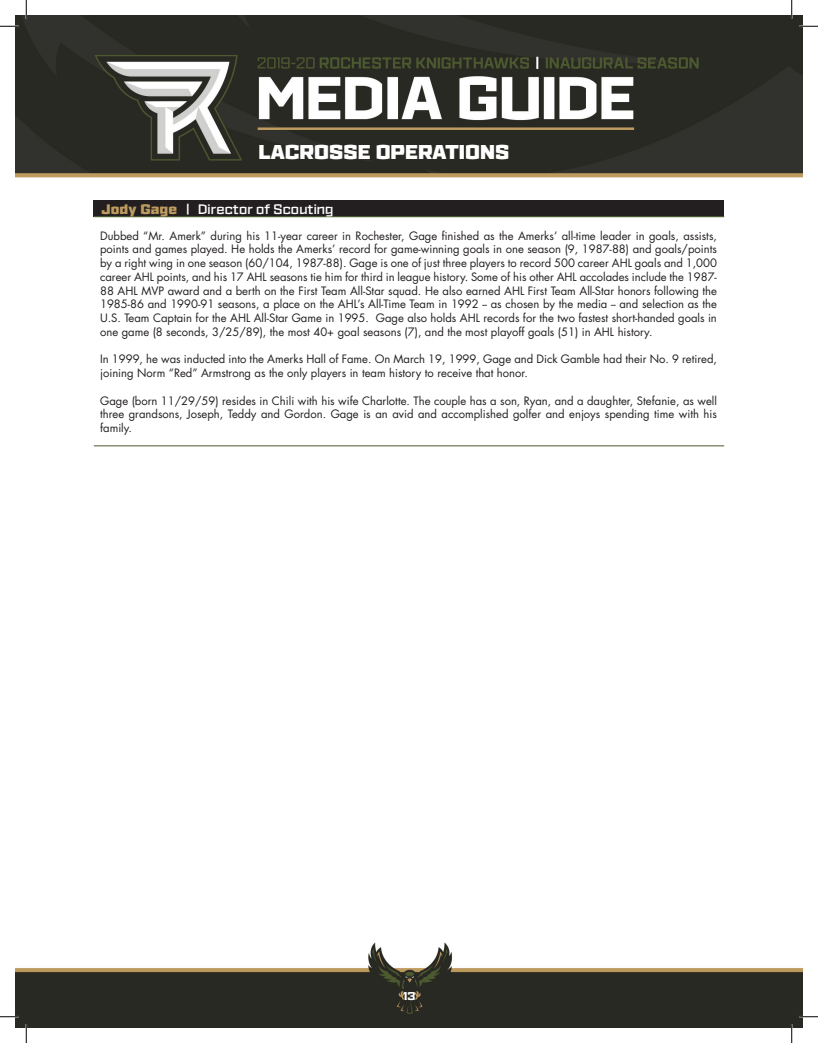
<style>
.page{position:relative;width:818px;height:1043px;background:#fff}
.page>*{position:absolute;margin:0;border:0;box-sizing:border-box;transform-origin:0 0}
.t1{font:900 20px "Ironstrike";color:#fff}
.t2{font:600 13.75px "Ironstrike";letter-spacing:.01em;color:#fff}
.t3{font:11.25px/13.8px "Futura Std";color:#231f20;text-align:justify}
.t4{font:800 11.25px "Ironstrike";color:#fff}
.s1{font-weight:900;color:#be9b5f}
</style>
<div class="page">
<img style="left:15px;top:15px;width:787px;height:1012px">
<div style="left:94px;top:200px;width:630px;height:16px;background:#231f20"></div>
<hr style="left:94px;top:216px;width:630px;height:1px;background:#4c5a30">
<hr style="left:258px;top:127px;width:376px;height:3px;background:#be9b5f">
<hr style="left:94px;top:445px;width:630px;height:1px;background:#4c5a30">
<svg style="left:0;top:25px;width:19px;height:2px"></svg>
<svg style="left:799px;top:25px;width:19px;height:2px"></svg>
<svg style="left:0;top:1015px;width:19px;height:2px"></svg>
<svg style="left:799px;top:1015px;width:19px;height:2px"></svg>
<svg style="left:25px;top:0;width:2px;height:19px"></svg>
<svg style="left:25px;top:1024px;width:2px;height:18px"></svg>
<svg style="left:790px;top:0;width:2px;height:19px"></svg>
<svg style="left:790px;top:1024px;width:2px;height:18px"></svg>
<h1 class="t1" style="left:258px;top:139px;width:252px">LACROSSE OPERATIONS</h1>
<p class="t2" style="left:101px;top:201px;width:233px"><span class="s1">Jody Gage</span> | Director of Scouting</p>
<p class="t3" style="left:100px;top:229px;width:618px">Dubbed “Mr. Amerk” during his 11-year career in Rochester, Gage finished as the Amerks’ all-time leader in goals, assists, points and games played. He holds the Amerks’ record for game-winning goals in one season (9, 1987-88) and goals/points by a right wing in one season (60/104, 1987-88). Gage is one of just three players to record 500 career AHL goals and 1,000 career AHL points, and his 17 AHL seasons tie him for third in league history. Some of his other AHL accolades include the 1987- 88 AHL MVP award and a berth on the First Team All-Star squad. He also earned AHL First Team All-Star honors following the 1985-86 and 1990-91 seasons, a place on the AHL’s All-Time Team in 1992 -- as chosen by the media -- and selection as the U.S. Team Captain for the AHL All-Star Game in 1995. Gage also holds AHL records for the two fastest short-handed goals in one game (8 seconds, 3/25/89), the most 40+ goal seasons (7), and the most playoff goals (51) in AHL history.</p>
<p class="t3" style="left:100px;top:352px;width:618px">In 1999, he was inducted into the Amerks Hall of Fame. On March 19, 1999, Gage and Dick Gamble had their No. 9 retired, joining Norm “Red” Armstrong as the only players in team history to receive that honor.</p>
<p class="t3" style="left:100px;top:394px;width:618px">Gage (born 11/29/59) resides in Chili with his wife Charlotte. The couple has a son, Ryan, and a daughter, Stefanie, as well three grandsons, Joseph, Teddy and Gordon. Gage is an avid and accomplished golfer and enjoys spending time with his family.</p>
<p class="t4" style="left:404px;top:988px;width:13px">13</p>
</div>
